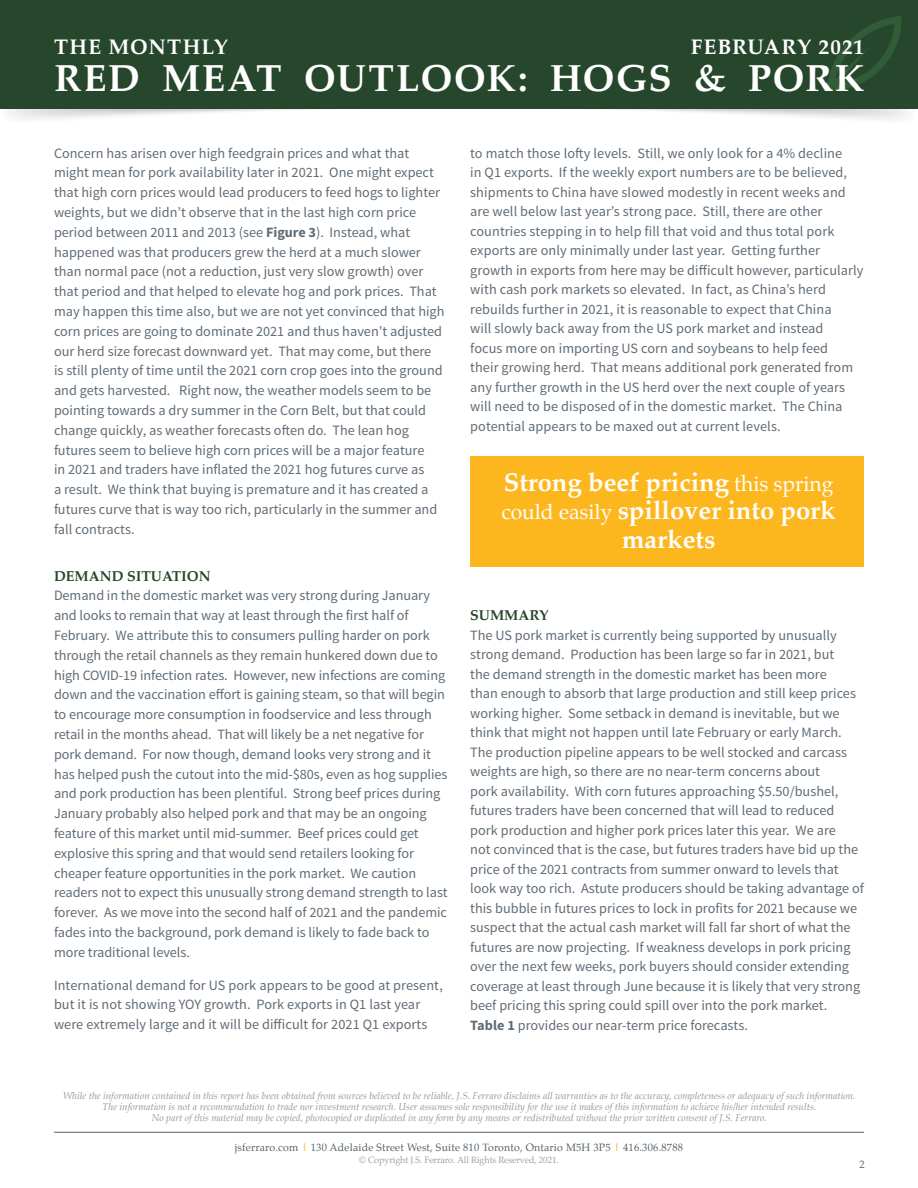
<style>
.page{position:relative;width:918px;height:1188px;background:#fff}
.page>*{position:absolute;margin:0;border:0;box-sizing:border-box;transform-origin:0 0}
.t1{font:700 37.5px "Palatino";letter-spacing:.035em;color:#fff}
.t2{font:700 25.5px/28.5px "Palatino";color:#fff;text-align:center}
.t3{font:700 21px "Palatino";letter-spacing:.05em;color:#fff}
.COPY{font:14.25px/19.8px "Source Sans Pro";color:#606c76}
.COPY-2{font:700 14.25px "Palatino";color:#264628}
.HEADER_1{font:700 14.25px "Palatino";color:#264628}
.t4{font:10.5px "Palatino";letter-spacing:.02em;color:#56636d}
.t5{font:italic 9.75px/11.2px "Palatino";color:#939598;text-align:center}
.t6{font:9px "Palatino";letter-spacing:-.01em;color:#9ba0a7}
.s1{font-weight:700}
.s2{font-weight:400;font-size:21px}
.s3{font-weight:700;color:#fdb71e}
</style>
<div class="page">
<img style="left:0;top:108px;width:918px;height:11px">
<div style="left:0;top:0;width:918px;height:108px;background:#27472c"></div>
<hr style="left:54px;top:1132px;width:810px;height:1px;background:#56636d">
<svg style="left:827px;top:16px;width:74px;height:75px"></svg>
<div style="left:470px;top:457px;width:394px;height:110px;background:#fdb71e"></div>
<p class="t3" style="left:54px;top:29px;width:175px">THE MONTHLY</p>
<p class="t3" style="left:691px;top:29px;width:175px">FEBRUARY 2021</p>
<p class="t1" style="left:54px;top:46px;width:812px">RED MEAT OUTLOOK: HOGS &amp; PORK</p>
<p class="COPY" style="left:54px;top:143px;width:392px">Concern has arisen over high feedgrain prices and what that might mean for pork availability later in 2021. One might expect that high corn prices would lead producers to feed hogs to lighter weights, but we didn’t observe that in the last high corn price period between 2011 and 2013 (see <span class="s1">Figure 3</span>). Instead, what happened was that producers grew the herd at a much slower than normal pace (not a reduction, just very slow growth) over that period and that helped to elevate hog and pork prices. That may happen this time also, but we are not yet convinced that high corn prices are going to dominate 2021 and thus haven’t adjusted our herd size forecast downward yet. That may come, but there<br>is still plenty of time until the 2021 corn crop goes into the ground and gets harvested. Right now, the weather models seem to be pointing towards a dry summer in the Corn Belt, but that could change quickly, as weather forecasts often do. The lean hog futures seem to believe high corn prices will be a major feature<br>in 2021 and traders have inflated the 2021 hog futures curve as<br>a result. We think that buying is premature and it has created a futures curve that is way too rich, particularly in the summer and fall contracts.</p>
<p class="COPY-2" style="left:54px;top:564px;width:158px">DEMAND SITUATION</p>
<p class="COPY" style="left:54px;top:586px;width:395px">Demand in the domestic market was very strong during January and looks to remain that way at least through the first half of February. We attribute this to consumers pulling harder on pork through the retail channels as they remain hunkered down due to high COVID-19 infection rates. However, new infections are coming down and the vaccination effort is gaining steam, so that will begin to encourage more consumption in foodservice and less through retail in the months ahead. That will likely be a net negative for pork demand. For now though, demand looks very strong and it has helped push the cutout into the mid-$80s, even as hog supplies and pork production has been plentiful. Strong beef prices during January probably also helped pork and that may be an ongoing feature of this market until mid-summer. Beef prices could get explosive this spring and that would send retailers looking for cheaper feature opportunities in the pork market. We caution readers not to expect this unusually strong demand strength to last forever. As we move into the second half of 2021 and the pandemic fades into the background, pork demand is likely to fade back to more traditional levels.</p>
<p class="COPY" style="left:54px;top:976px;width:390px">International demand for US pork appears to be good at present, but it is not showing YOY growth. Pork exports in Q1 last year were extremely large and it will be difficult for 2021 Q1 exports</p>
<p class="COPY" style="left:470px;top:143px;width:395px">to match those lofty levels. Still, we only look for a 4% decline<br>in Q1 exports. If the weekly export numbers are to be believed, shipments to China have slowed modestly in recent weeks and are well below last year’s strong pace. Still, there are other countries stepping in to help fill that void and thus total pork exports are only minimally under last year. Getting further growth in exports from here may be difficult however, particularly with cash pork markets so elevated. In fact, as China’s herd rebuilds further in 2021, it is reasonable to expect that China<br>will slowly back away from the US pork market and instead<br>focus more on importing US corn and soybeans to help feed<br>their growing herd. That means additional pork generated from any further growth in the US herd over the next couple of years will need to be disposed of in the domestic market. The China potential appears to be maxed out at current levels.</p>
<p class="t2" style="left:501px;top:467px;width:336px">Strong beef pricing <span class="s2">this spring could easily</span> spillover into pork markets</p>
<p class="HEADER_1" style="left:470px;top:603px;width:80px">SUMMARY</p>
<p class="COPY" style="left:470px;top:625px;width:395px">The US pork market is currently being supported by unusually strong demand. Production has been large so far in 2021, but<br>the demand strength in the domestic market has been more<br>than enough to absorb that large production and still keep prices working higher. Some setback in demand is inevitable, but we think that might not happen until late February or early March.<br>The production pipeline appears to be well stocked and carcass weights are high, so there are no near-term concerns about<br>pork availability. With corn futures approaching $5.50/bushel, futures traders have been concerned that will lead to reduced pork production and higher pork prices later this year. We are<br>not convinced that is the case, but futures traders have bid up the price of the 2021 contracts from summer onward to levels that look way too rich. Astute producers should be taking advantage of this bubble in futures prices to lock in profits for 2021 because we suspect that the actual cash market will fall far short of what the futures are now projecting. If weakness develops in pork pricing over the next few weeks, pork buyers should consider extending coverage at least through June because it is likely that very strong beef pricing this spring could spill over into the pork market.<br><span class="s1">Table 1</span> provides our near-term price forecasts.</p>
<p class="t5" style="left:63px;top:1090px;width:794px">While the information contained in this report has been obtained from sources believed to be reliable, J.S. Ferraro disclaims all warranties as to the accuracy, completeness or adequacy of such information.<br>The information is not a recommendation to trade nor investment research. User assumes sole responsibility for the use it makes of this information to achieve his/her intended results.<br>No part of this material may be copied, photocopied or duplicated in any form by any means or redistributed without the prior written consent of J.S. Ferraro.</p>
<p class="t4" style="left:235px;top:1138px;width:450px">jsferraro.com <span class="s3">|</span> 130 Adelaide Street West, Suite 810 Toronto, Ontario M5H 3P5 <span class="s3">|</span> 416.306.8788</p>
<p class="t6" style="left:359px;top:1152px;width:201px">© Copyright J.S. Ferraro. All Rights Reserved, 2021.</p>
<p class="t4" style="left:860px;top:1155px;width:7px">2</p>
</div>
